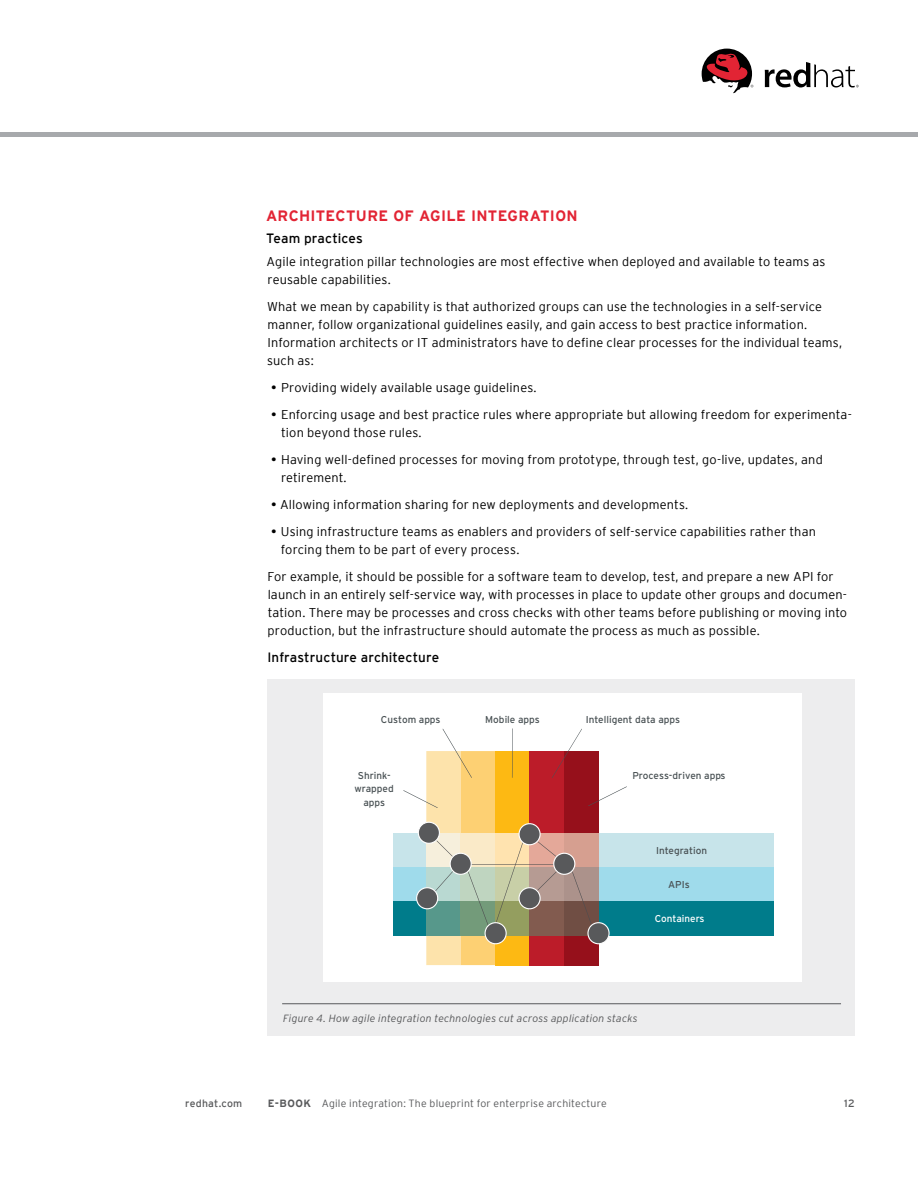
<style>
.page{position:relative;width:918px;height:1188px;background:#fff}
.page>*{position:absolute;margin:0;border:0;box-sizing:border-box;transform-origin:0 0}
.t1{font:700 15px "Interstate";letter-spacing:.02em;color:#e22434}
.t2{font:13.5px "Interstate";letter-spacing:.01em;color:#000}
.t3{font:300 12.75px/18px "Interstate";letter-spacing:.01em;color:#000}
.t4{font:italic 300 10.5px "Interstate";letter-spacing:.015em;color:#58595b}
.t5{font:300 10.5px "Interstate";letter-spacing:.02em;color:#58595b}
.t6{font:10.5px "Interstate";letter-spacing:.02em;color:#58595b}
.t7{font:9.9px/13.6px "Interstate";color:#495154;text-align:center}
.t8{font:9.9px "Interstate";color:#fff}
.s1{font-weight:400}
.s2{font-weight:700}
</style>
<div class="page">
<div style="left:267px;top:680px;width:588px;height:356px;background:#ededee"></div>
<hr style="left:282px;top:1003px;width:559px;height:1px;background:#58595b">
<div style="left:323px;top:694px;width:479px;height:288px;background:#fff"></div>
<div style="left:394px;top:833px;width:380px;height:34px;background:#c7e4ea"></div>
<div style="left:394px;top:867px;width:380px;height:34px;background:#9fdbeb"></div>
<div style="left:394px;top:901px;width:380px;height:34px;background:#007c8b"></div>
<div style="left:564px;top:751px;width:34px;height:214px;background:#96101b"></div>
<div style="left:564px;top:833px;width:34px;height:34px;background:#d69f90"></div>
<div style="left:564px;top:867px;width:34px;height:34px;background:#ac928b"></div>
<div style="left:564px;top:901px;width:34px;height:34px;background:#704e44"></div>
<svg style="left:572px;top:871px;width:20px;height:54px"></svg>
<svg style="left:416px;top:751px;width:159px;height:214px;background:#c5a278"></svg>
<svg style="left:587px;top:922px;width:23px;height:22px"></svg>
<hr style="left:512px;top:728px;width:1px;height:50px;background:#495154">
<svg style="left:443px;top:729px;width:29px;height:49px"></svg>
<svg style="left:403px;top:790px;width:35px;height:18px"></svg>
<svg style="left:552px;top:729px;width:30px;height:49px"></svg>
<svg style="left:588px;top:786px;width:39px;height:20px"></svg>
<svg style="left:765px;top:62px;width:94px;height:25px"></svg>
<svg style="left:702px;top:49px;width:51px;height:45px"></svg>
<hr style="left:0;top:133px;width:918px;height:4px;background:#a7a9ac">
<p class="t1" style="left:266px;top:207px;width:313px">ARCHITECTURE OF AGILE INTEGRATION</p>
<p class="t2" style="left:266px;top:231px;width:98px">Team practices</p>
<p class="t3" style="left:267px;top:252px;width:560px">Agile integration pillar technologies are most effective when deployed and available to teams as reusable capabilities.</p>
<p class="t3" style="left:267px;top:297px;width:576px">What we mean by capability is that authorized groups can use the technologies in a self-service manner, follow organizational guidelines easily, and gain access to best practice information.<br>Information architects or IT administrators have to define clear processes for the individual teams, such as:</p>
<p class="t3" style="left:271px;top:378px;width:267px"><span class="s1">•</span> Providing widely available usage guidelines.</p>
<p class="t3" style="left:281px;top:405px;width:572px;text-indent:-10px"><span class="s1">•</span> Enforcing usage and best practice rules where appropriate but allowing freedom for experimenta&shy;tion beyond those rules.</p>
<p class="t3" style="left:281px;top:450px;width:543px;text-indent:-10px"><span class="s1">•</span> Having well-defined processes for moving from prototype, through test, go-live, updates, and retirement.</p>
<p class="t3" style="left:271px;top:495px;width:419px"><span class="s1">•</span> Allowing information sharing for new deployments and developments.</p>
<p class="t3" style="left:281px;top:522px;width:537px;text-indent:-10px"><span class="s1">•</span> Using infrastructure teams as enablers and providers of self-service capabilities rather than forcing them to be part of every process.</p>
<p class="t3" style="left:268px;top:567px;width:581px">For example, it should be possible for a software team to develop, test, and prepare a new API for launch in an entirely self-service way, with processes in place to update other groups and documen&shy;tation. There may be processes and cross checks with other teams before publishing or moving into production, but the infrastructure should automate the process as much as possible.</p>
<p class="t2" style="left:267px;top:649px;width:173px">Infrastructure architecture</p>
<p class="t7" style="left:381px;top:713px;width:61px">Custom apps</p>
<p class="t7" style="left:485px;top:713px;width:56px">Mobile apps</p>
<p class="t7" style="left:586px;top:713px;width:96px">Intelligent data apps</p>
<p class="t7" style="left:355px;top:768px;width:41px">Shrink&shy;wrapped apps</p>
<p class="t7" style="left:632px;top:768px;width:95px">Process-driven apps</p>
<p class="t7" style="left:656px;top:843px;width:52px">Integration</p>
<p class="t7" style="left:668px;top:877px;width:23px">APIs</p>
<p class="t8" style="left:655px;top:913px;width:51px">Containers</p>
<p class="t4" style="left:283px;top:1013px;width:356px">Figure 4. How agile integration technologies cut across application stacks</p>
<p class="t6" style="left:185px;top:1097px;width:59px">redhat.com</p>
<p class="t5" style="left:268px;top:1097px;width:340px"><span class="s2">E-BOOK</span> Agile integration: The blueprint for enterprise architecture</p>
<p class="t6" style="left:844px;top:1097px;width:12px">12</p>
</div>
